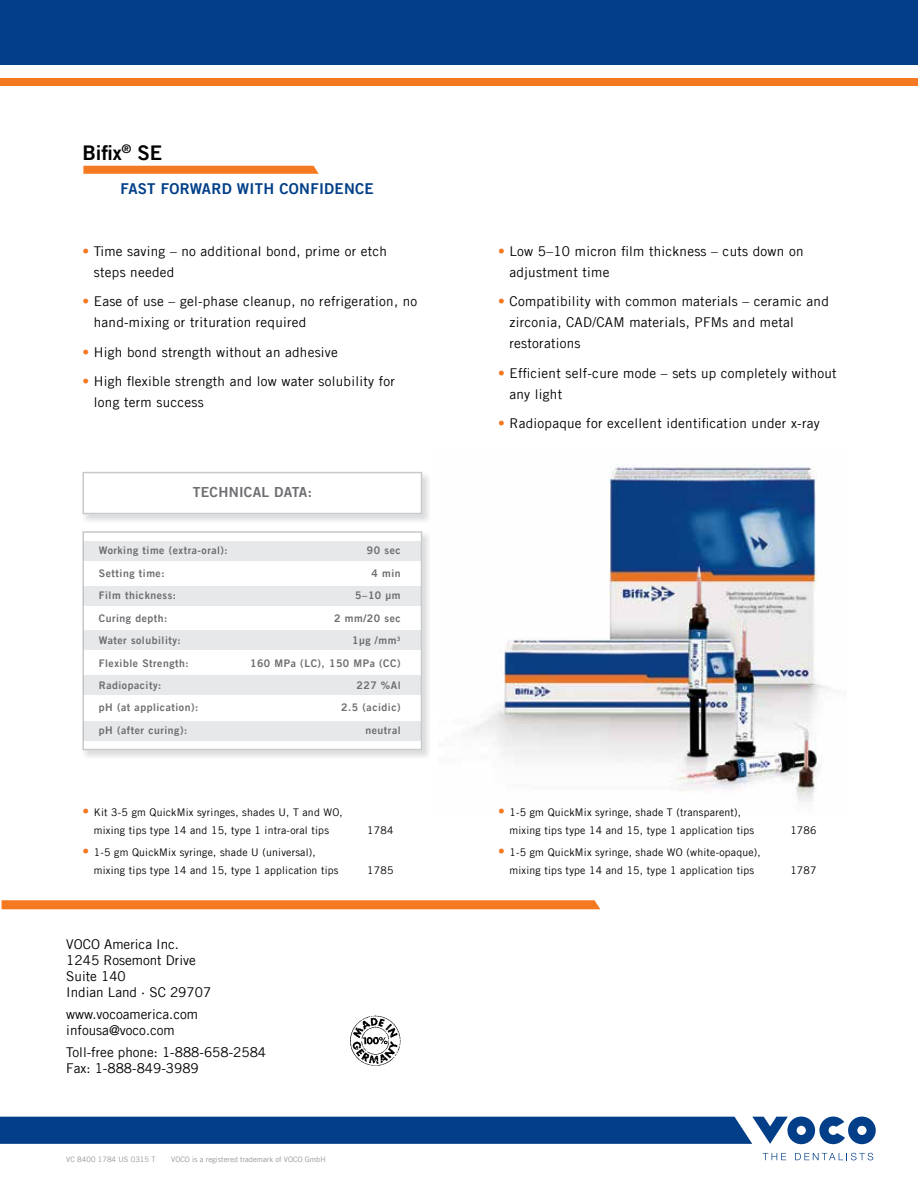
<style>
.page{position:relative;width:918px;height:1188px;background:#fff}
.page>*{position:absolute;margin:0;border:0;box-sizing:border-box;transform-origin:0 0}
.t1{font:20.25px "Trade Gothic LT Com Bd 2";color:#000}
.t2{font:15px "Trade Gothic LT Com Bd 2";letter-spacing:.02em;color:#023f88}
.t3{font:13.95px "Trade Gothic LT Com Bd 2";letter-spacing:.02em;color:#6d6e71}
.t4{font:13.5px/21px "Trade Gothic LT Com";letter-spacing:.02em;color:#000}
.t5{font:13.5px/16.2px "Trade Gothic LT Com";color:#000}
.t6{font:10.5px/18px "Trade Gothic LT Com";letter-spacing:.02em;color:#000;text-align:center}
.t7{font:10.5px "Trade Gothic LT Com Bd 2";letter-spacing:.05em;color:#6d6e71}
.t8{font:7.5px "Trade Gothic LT Com";color:#939598}
.s1{color:#f47920}
.s2{font-size:13.5px;color:#f47920}
</style>
<div class="page">
<img style="left:471px;top:466px;width:359px;height:336px">
<svg style="left:83px;top:533px;width:339px;height:216px"></svg>
<svg style="left:82px;top:472px;width:340px;height:42px"></svg>
<svg style="left:83px;top:166px;width:236px;height:8px;background:#f47e28"></svg>
<img style="left:350px;top:1015px;width:51px;height:51px">
<div style="left:0;top:0;width:918px;height:65px;background:#023f88"></div>
<div style="left:0;top:79px;width:918px;height:7px;background:#f47920"></div>
<svg style="left:0;top:1117px;width:876px;height:27px;background:#154d91"></svg>
<svg style="left:763px;top:1153px;width:23px;height:7px"></svg>
<svg style="left:795px;top:1153px;width:78px;height:7px"></svg>
<svg style="left:2px;top:900px;width:598px;height:9px;background:#f47d27"></svg>
<h1 class="t1" style="left:82px;top:140px;width:81px">Bifix<sup>®</sup> SE</h1>
<p class="t2" style="left:121px;top:179px;width:255px">FAST FORWARD WITH CONFIDENCE</p>
<p class="t4" style="left:94px;top:240px;width:295px;text-indent:-11px"><span class="s1">•</span> Time saving – no additional bond, prime or etch steps needed</p>
<p class="t4" style="left:94px;top:291px;width:325px;text-indent:-11px"><span class="s1">•</span> Ease of use – gel-phase cleanup, no refrigeration, no hand-mixing or trituration required</p>
<p class="t4" style="left:82px;top:341px;width:257px"><span class="s1">•</span> High bond strength without an adhesive</p>
<p class="t4" style="left:94px;top:371px;width:303px;text-indent:-11px"><span class="s1">•</span> High flexible strength and low water solubility for long term success</p>
<p class="t3" style="left:193px;top:484px;width:121px">TECHNICAL DATA:</p>
<p class="t7" style="left:99px;top:544px;width:130px">Working time (extra-oral):</p>
<p class="t7" style="left:367px;top:544px;width:35px">90 sec</p>
<p class="t7" style="left:99px;top:566px;width:67px">Setting time:</p>
<p class="t7" style="left:371px;top:566px;width:31px">4 min</p>
<p class="t7" style="left:99px;top:589px;width:79px">Film thickness:</p>
<p class="t7" style="left:355px;top:589px;width:47px">5–10 µm</p>
<p class="t7" style="left:99px;top:611px;width:70px">Curing depth:</p>
<p class="t7" style="left:334px;top:611px;width:68px">2 mm/20 sec</p>
<p class="t7" style="left:99px;top:634px;width:83px">Water solubility:</p>
<p class="t7" style="left:352px;top:634px;width:50px">1µg /mm<sup>3</sup></p>
<p class="t7" style="left:99px;top:656px;width:91px">Flexible Strength:</p>
<p class="t7" style="left:250px;top:656px;width:152px">160 MPa (LC), 150 MPa (CC)</p>
<p class="t7" style="left:99px;top:679px;width:64px">Radiopacity:</p>
<p class="t7" style="left:356px;top:679px;width:46px">227 %Al</p>
<p class="t7" style="left:99px;top:701px;width:101px">pH (at application):</p>
<p class="t7" style="left:341px;top:701px;width:61px">2.5 (acidic)</p>
<p class="t7" style="left:99px;top:724px;width:90px">pH (after curing):</p>
<p class="t7" style="left:365px;top:724px;width:37px">neutral</p>
<p class="t6" style="left:82px;top:803px;width:262px"><span class="s2">•</span> Kit 3-5 gm QuickMix syringes, shades U, T and WO, mixing tips type 14 and 15, type 1 intra-oral tips</p>
<p class="t6" style="left:94px;top:843px;width:246px;text-align:left;text-indent:-11px"><span class="s2">•</span> 1-5 gm QuickMix syringe, shade U (universal), mixing tips type 14 and 15, type 1 application tips</p>
<p class="t5" style="left:66px;top:936px;width:146px">VOCO America Inc.<br>1245 Rosemont Drive<br>Suite 140<br>Indian Land · SC 29707</p>
<p class="t5" style="left:66px;top:1006px;width:133px">www.vocoamerica.com infousa@voco.com</p>
<p class="t5" style="left:66px;top:1044px;width:201px">Toll-free phone: 1-888-658-2584<br>Fax: 1-888-849-3989</p>
<p class="t6" style="left:367px;top:821px;width:28px">1784</p>
<p class="t6" style="left:367px;top:861px;width:28px">1785</p>
<p class="t8" style="left:66px;top:1154px;width:91px">VC 8400 1784 US 0315 T</p>
<p class="t8" style="left:171px;top:1154px;width:156px">VOCO is a registered trademark of VOCO GmbH</p>
<p class="t4" style="left:510px;top:240px;width:296px;text-indent:-11px"><span class="s1">•</span> Low 5–10 micron film thickness – cuts down on adjustment time</p>
<p class="t4" style="left:510px;top:291px;width:321px;text-indent:-11px"><span class="s1">•</span> Compatibility with common materials – ceramic and zirconia, CAD/CAM materials, PFMs and metal restorations</p>
<p class="t4" style="left:510px;top:362px;width:329px;text-indent:-11px"><span class="s1">•</span> Efficient self-cure mode – sets up completely without any light</p>
<p class="t4" style="left:498px;top:413px;width:323px"><span class="s1">•</span> Radiopaque for excellent identification under x-ray</p>
<p class="t6" style="left:510px;top:803px;width:246px;text-align:left;text-indent:-11px"><span class="s2">•</span> 1-5 gm QuickMix syringe, shade T (transparent), mixing tips type 14 and 15, type 1 application tips</p>
<p class="t6" style="left:498px;top:843px;width:264px"><span class="s2">•</span> 1-5 gm QuickMix syringe, shade WO (white-opaque), mixing tips type 14 and 15, type 1 application tips</p>
<p class="t6" style="left:790px;top:821px;width:28px">1786</p>
<p class="t6" style="left:790px;top:861px;width:28px">1787</p>
</div>
